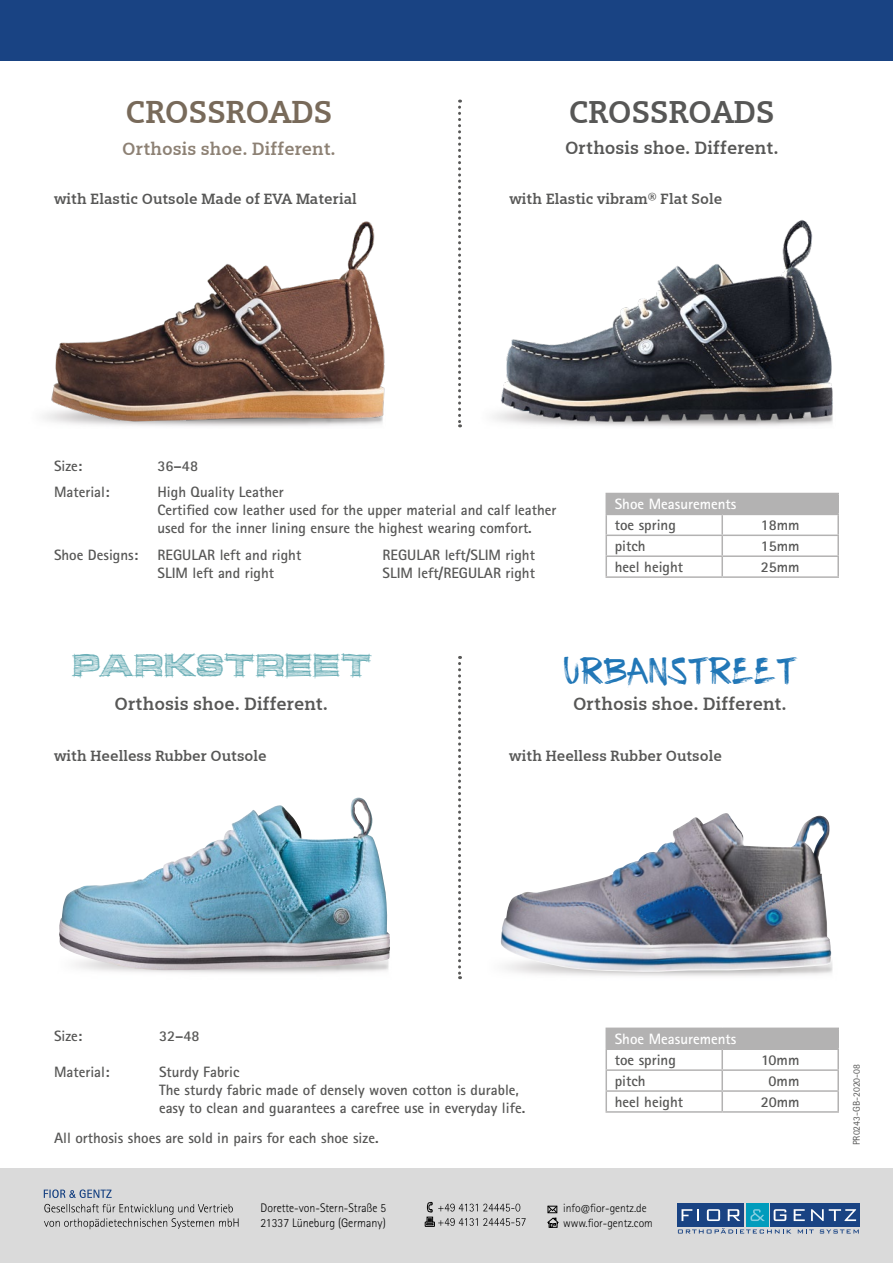
<style>
.page{position:relative;width:893px;height:1263px;background:#fff}
.page>*{position:absolute;margin:0;border:0;box-sizing:border-box;transform-origin:0 0}
.t1{font:37.95px "The Dolbak Brush";color:#2177b7}
.t2{font:700 32.1px "Siemens Slab";color:#786a5a}
.t3{font:700 31.95px "Siemens Slab";color:#575756}
.t4{font:30.45px "Micdrawer";color:#6cafb7}
.t5{font:700 18px "Siemens Slab";color:#575756}
.t6{font:700 18px "Siemens Slab";color:#8d8174}
.t7{font:700 15px/18px "Rotis Sans Serif Pro";color:#575756}
.t8{font:700 15px "Siemens Slab";color:#575756}
.t9{font:700 15px "Rotis Sans Serif Pro";color:#fff}
.t10{font:300 12.45px/14.9px "Rotis Sans Serif Pro";color:#000;scale:.95 1}
.t11{font:300 11.85px/14.2px "Rotis Sans Serif Pro";color:#000}
.t12{font:9.75px "Rotis Sans Serif Pro";color:#575756}
</style>
<div class="page">
<img style="left:518px;top:952px;width:315px;height:24px">
<img style="left:500px;top:813px;width:331px;height:159px">
<img style="left:59px;top:799px;width:331px;height:171px">
<img style="left:495px;top:220px;width:338px;height:206px">
<img style="left:43px;top:221px;width:342px;height:205px">
<div style="left:606px;top:493px;width:232px;height:21px;background:#b3b2b2"></div>
<hr style="left:605px;top:493px;width:117px;height:1px;background:#b3b2b2">
<hr style="left:605px;top:494px;width:2px;height:20px;background:#b3b2b2">
<hr style="left:722px;top:493px;width:117px;height:1px;background:#b3b2b2">
<hr style="left:837px;top:494px;width:2px;height:20px;background:#b3b2b2">
<hr style="left:605px;top:514px;width:117px;height:1px;background:#b3b2b2">
<hr style="left:722px;top:514px;width:117px;height:1px;background:#b3b2b2">
<hr style="left:605px;top:534px;width:117px;height:2px;background:#b3b2b2">
<hr style="left:722px;top:534px;width:117px;height:2px;background:#b3b2b2">
<hr style="left:605px;top:555px;width:117px;height:2px;background:#b3b2b2">
<svg style="left:605px;top:515px;width:2px;height:61px"></svg>
<hr style="left:722px;top:555px;width:117px;height:2px;background:#b3b2b2">
<svg style="left:721px;top:515px;width:2px;height:61px"></svg>
<svg style="left:837px;top:515px;width:2px;height:61px"></svg>
<hr style="left:605px;top:576px;width:117px;height:2px;background:#b3b2b2">
<hr style="left:722px;top:576px;width:117px;height:2px;background:#b3b2b2">
<div style="left:606px;top:1028px;width:232px;height:21px;background:#b3b2b2"></div>
<hr style="left:605px;top:1027px;width:117px;height:2px;background:#b3b2b2">
<hr style="left:722px;top:1027px;width:117px;height:2px;background:#b3b2b2">
<hr style="left:605px;top:1048px;width:117px;height:2px;background:#b3b2b2">
<hr style="left:722px;top:1048px;width:117px;height:2px;background:#b3b2b2">
<hr style="left:605px;top:1069px;width:117px;height:2px;background:#b3b2b2">
<hr style="left:722px;top:1069px;width:117px;height:2px;background:#b3b2b2">
<hr style="left:605px;top:1090px;width:117px;height:2px;background:#b3b2b2">
<svg style="left:605px;top:1029px;width:2px;height:82px"></svg>
<hr style="left:722px;top:1090px;width:117px;height:2px;background:#b3b2b2">
<svg style="left:721px;top:1050px;width:2px;height:61px"></svg>
<svg style="left:837px;top:1029px;width:2px;height:82px"></svg>
<hr style="left:605px;top:1111px;width:117px;height:2px;background:#b3b2b2">
<hr style="left:722px;top:1111px;width:117px;height:2px;background:#b3b2b2">
<svg style="left:458px;top:100px;width:3px;height:327px"></svg>
<div style="left:0;top:0;width:893px;height:61px;background:#194383"></div>
<svg style="left:458px;top:656px;width:3px;height:323px"></svg>
<div style="left:0;top:1168px;width:893px;height:95px;background:#dadada"></div>
<div style="left:746px;top:1203px;width:23px;height:23px;background:#009cbc"></div>
<div style="left:771px;top:1203px;width:89px;height:23px;background:#194383"></div>
<div style="left:677px;top:1203px;width:67px;height:23px;background:#194383"></div>
<svg style="left:678px;top:1228px;width:113px;height:5px"></svg>
<svg style="left:798px;top:1229px;width:16px;height:4px"></svg>
<svg style="left:820px;top:1229px;width:39px;height:4px"></svg>
<svg style="left:750px;top:1209px;width:15px;height:12px"></svg>
<svg style="left:774px;top:1209px;width:12px;height:12px"></svg>
<svg style="left:794px;top:1209px;width:11px;height:12px"></svg>
<svg style="left:811px;top:1209px;width:45px;height:12px"></svg>
<svg style="left:681px;top:1209px;width:18px;height:12px"></svg>
<svg style="left:707px;top:1209px;width:13px;height:12px"></svg>
<svg style="left:728px;top:1209px;width:12px;height:12px"></svg>
<svg style="left:425px;top:1202px;width:101px;height:25px"></svg>
<svg style="left:44px;top:1204px;width:195px;height:25px"></svg>
<svg style="left:44px;top:1189px;width:68px;height:9px"></svg>
<svg style="left:547px;top:1206px;width:11px;height:21px"></svg>
<h2 class="t2" style="left:126px;top:93px;width:208px">CROSSROADS</h2>
<p class="t6" style="left:122px;top:138px;width:215px">Orthosis shoe. Different.</p>
<p class="t8" style="left:54px;top:190px;width:304px">with Elastic Outsole Made of EVA Material</p>
<h3 class="t3" style="left:569px;top:93px;width:207px">CROSSROADS</h3>
<p class="t5" style="left:565px;top:137px;width:215px">Orthosis shoe. Different.</p>
<p class="t8" style="left:509px;top:190px;width:215px">with Elastic vibram® Flat Sole</p>
<p class="t7" style="left:54px;top:457px;width:30px">Size:</p>
<p class="t7" style="left:158px;top:457px;width:42px">36–48</p>
<p class="t7" style="left:54px;top:483px;width:57px">Material:</p>
<p class="t7" style="left:158px;top:483px;width:401px">High Quality Leather<br>Certified cow leather used for the upper material and calf leather used for the inner lining ensure the highest wearing comfort.</p>
<p class="t7" style="left:54px;top:546px;width:86px">Shoe Designs:</p>
<p class="t7" style="left:158px;top:546px;width:145px">REGULAR left and right</p>
<p class="t7" style="left:382px;top:546px;width:154px">REGULAR left/SLIM right</p>
<p class="t7" style="left:158px;top:564px;width:118px">SLIM left and right</p>
<p class="t7" style="left:382px;top:564px;width:154px">SLIM left/REGULAR right</p>
<p class="t9" style="left:615px;top:495px;width:123px">Shoe Measurements</p>
<p class="t7" style="left:615px;top:516px;width:63px">toe spring</p>
<p class="t7" style="left:761px;top:516px;width:40px">18mm</p>
<p class="t7" style="left:615px;top:537px;width:32px">pitch</p>
<p class="t7" style="left:761px;top:537px;width:40px">15mm</p>
<p class="t7" style="left:615px;top:558px;width:70px">heel height</p>
<p class="t7" style="left:761px;top:558px;width:40px">25mm</p>
<h3 class="t4" style="left:72px;top:647px;width:302px">PARKSTREET</h3>
<h1 class="t1" style="left:563px;top:653px;width:235px">URBANSTREET</h1>
<p class="t5" style="left:573px;top:693px;width:215px">Orthosis shoe. Different.</p>
<p class="t5" style="left:115px;top:693px;width:215px">Orthosis shoe. Different.</p>
<p class="t8" style="left:54px;top:747px;width:214px">with Heelless Rubber Outsole</p>
<p class="t8" style="left:509px;top:747px;width:214px">with Heelless Rubber Outsole</p>
<p class="t7" style="left:54px;top:1026px;width:30px">Size:</p>
<p class="t7" style="left:159px;top:1026px;width:42px">32–48</p>
<p class="t7" style="left:54px;top:1062px;width:57px">Material:</p>
<p class="t7" style="left:159px;top:1062px;width:368px">Sturdy Fabric<br>The sturdy fabric made of densely woven cotton is durable, easy to clean and guarantees a carefree use in everyday life.</p>
<p class="t7" style="left:54px;top:1128px;width:326px">All orthosis shoes are sold in pairs for each shoe size.</p>
<p class="t9" style="left:615px;top:1029px;width:123px">Shoe Measurements</p>
<p class="t7" style="left:615px;top:1051px;width:63px">toe spring</p>
<p class="t7" style="left:761px;top:1051px;width:40px">10mm</p>
<p class="t7" style="left:615px;top:1071px;width:32px">pitch</p>
<p class="t7" style="left:769px;top:1071px;width:32px">0mm</p>
<p class="t7" style="left:615px;top:1092px;width:70px">heel height</p>
<p class="t7" style="left:761px;top:1092px;width:40px">20mm</p>
<p class="t10" style="left:261px;top:1200px;width:134px">Dorette-von-Stern-Straße 5<br>21337 Lüneburg (Germany)</p>
<p class="t11" style="left:563px;top:1201px;width:91px">info@fior-gentz.de www.fior-gentz.com</p>
<p class="t12" style="left:851px;top:1145px;width:83px;rotate:-90deg">PR0243-GB-2020-08</p>
</div>
